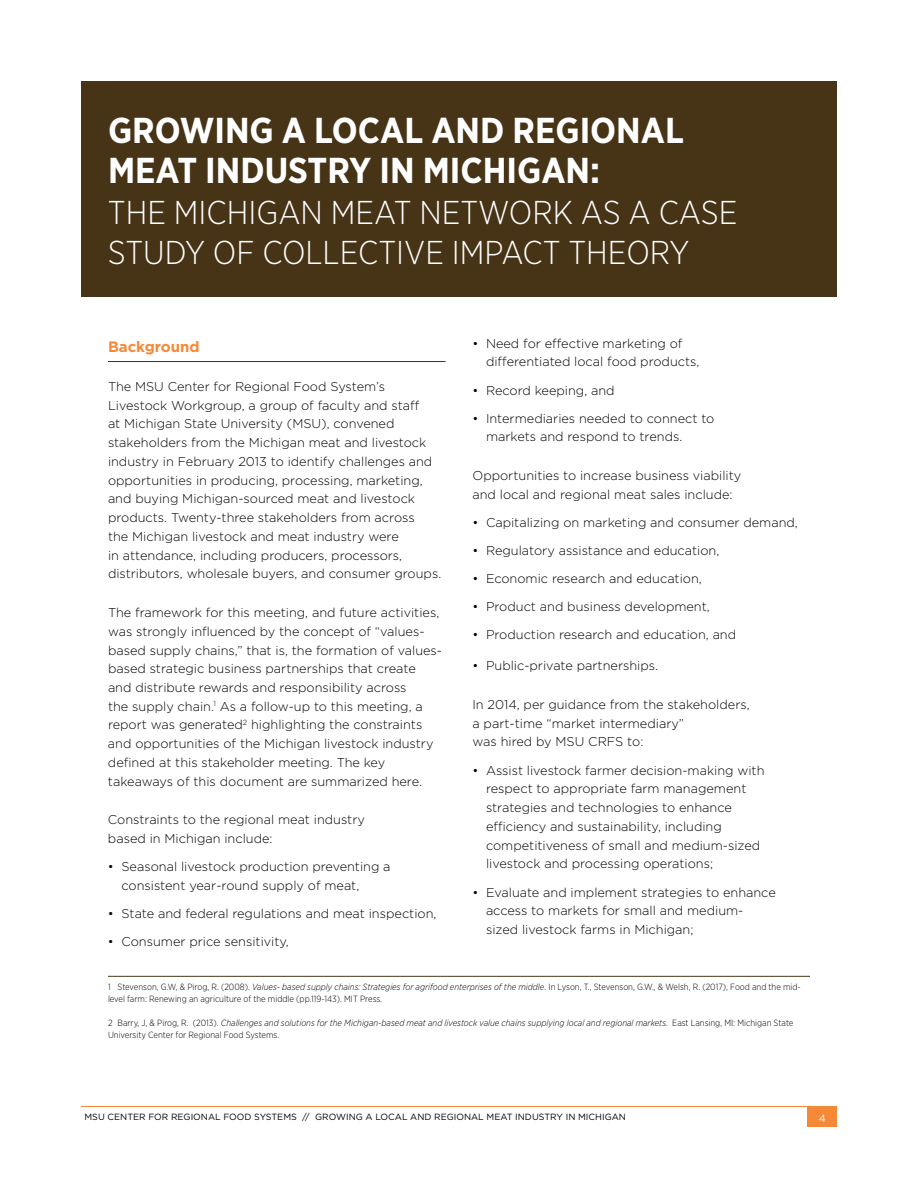
<style>
.page{position:relative;width:918px;height:1188px;background:#fff}
.page>*{position:absolute;margin:0;border:0;box-sizing:border-box;transform-origin:0 0}
.t1{font:700 36px/40.5px "Gotham Narrow";color:#fff}
.t2{font:300 33px/40.5px "Gotham Narrow";color:#fff}
.t3{font:700 15px "Gotham";color:#f68938}
.t4{font:300 12.75px/18.8px "Gotham";color:#000}
.t5{font:10.5px "Gotham";color:#fff}
.t6{font:300 9px/12px "Gotham Narrow";color:#000}
.t7{font:italic 300 9px/12px "Gotham Narrow";color:#000}
.t8{font:9px "Gotham";color:#000}
.s1{font-style:italic}
.s2{font-style:normal}
</style>
<div class="page">
<hr style="left:108px;top:361px;width:338px;height:1px;background:#473316">
<hr style="left:108px;top:976px;width:702px;height:1px;background:#473316">
<div style="left:81px;top:81px;width:756px;height:216px;background:#473316"></div>
<hr style="left:81px;top:1106px;width:756px;height:1px;background:#f68938">
<div style="left:807px;top:1107px;width:30px;height:20px;background:#f68938"></div>
<h1 class="t1" style="left:108px;top:109px;width:578px">GROWING A LOCAL AND REGIONAL<br>MEAT INDUSTRY IN MICHIGAN:</h1>
<h2 class="t2" style="left:108px;top:191px;width:631px">THE MICHIGAN MEAT NETWORK AS A CASE<br>STUDY OF COLLECTIVE IMPACT THEORY</h2>
<h2 class="t3" style="left:108px;top:337px;width:93px">Background</h2>
<p class="t4" style="left:108px;top:377px;width:335px">The MSU Center for Regional Food System’s Livestock Workgroup, a group of faculty and staff<br>at Michigan State University (MSU), convened stakeholders from the Michigan meat and livestock industry in February 2013 to identify challenges and opportunities in producing, processing, marketing, and buying Michigan-sourced meat and livestock products. Twenty-three stakeholders from across<br>the Michigan livestock and meat industry were<br>in attendance, including producers, processors, distributors, wholesale buyers, and consumer groups.</p>
<p class="t4" style="left:108px;top:603px;width:336px">The framework for this meeting, and future activities, was strongly influenced by the concept of “values&shy;based supply chains,” that is, the formation of values&shy;based strategic business partnerships that create and distribute rewards and responsibility across<br>the supply chain.<sup>1</sup> As a follow-up to this meeting, a report was generated<sup>2</sup> highlighting the constraints and opportunities of the Michigan livestock industry defined at this stakeholder meeting. The key takeaways of this document are summarized here.</p>
<p class="t4" style="left:108px;top:810px;width:258px">Constraints to the regional meat industry based in Michigan include:</p>
<p class="t4" style="left:122px;top:857px;width:271px;text-indent:-14px">• Seasonal livestock production preventing a consistent year-round supply of meat,</p>
<p class="t4" style="left:108px;top:904px;width:330px">• State and federal regulations and meat inspection,</p>
<p class="t4" style="left:108px;top:932px;width:182px">• Consumer price sensitivity,</p>
<p class="t4" style="left:486px;top:333px;width:215px;text-indent:-14px">• Need for effective marketing of differentiated local food products,</p>
<p class="t4" style="left:472px;top:380px;width:144px">• Record keeping, and</p>
<p class="t4" style="left:486px;top:408px;width:230px;text-indent:-14px">• Intermediaries needed to connect to markets and respond to trends.</p>
<p class="t4" style="left:472px;top:466px;width:270px">Opportunities to increase business viability and local and regional meat sales include:</p>
<p class="t4" style="left:472px;top:513px;width:327px">• Capitalizing on marketing and consumer demand,</p>
<p class="t4" style="left:472px;top:541px;width:248px">• Regulatory assistance and education,</p>
<p class="t4" style="left:472px;top:569px;width:231px">• Economic research and education,</p>
<p class="t4" style="left:472px;top:597px;width:239px">• Product and business development,</p>
<p class="t4" style="left:472px;top:625px;width:265px">• Production research and education, and</p>
<p class="t4" style="left:472px;top:656px;width:187px">• Public-private partnerships.</p>
<p class="t4" style="left:472px;top:695px;width:279px">In 2014, per guidance from the stakeholders, a part-time “market intermediary”<br>was hired by MSU CRFS to:</p>
<p class="t4" style="left:486px;top:760px;width:280px;text-indent:-14px">• Assist livestock farmer decision-making with respect to appropriate farm management strategies and technologies to enhance efficiency and sustainability, including competitiveness of small and medium-sized livestock and processing operations;</p>
<p class="t4" style="left:486px;top:882px;width:291px;text-indent:-14px">• Evaluate and implement strategies to enhance access to markets for small and medium&shy;sized livestock farms in Michigan;</p>
<p class="t6" style="left:108px;top:981px;width:694px">1 Stevenson, G.W, &amp; Pirog, R. (2008). <span class="s1">Values- based supply chains: Strategies for agrifood enterprises of the middle</span>. In Lyson, T., Stevenson, G.W., &amp; Welsh, R. (2017), Food and the mid&shy;level farm: Renewing an agriculture of the middle (pp.119-143). MIT Press.</p>
<p class="t7" style="left:108px;top:1017px;width:687px"><span class="s2">2 Barry, J, &amp; Pirog, R. (2013).</span> Challenges and solutions for the Michigan-based meat and livestock value chains supplying local and regional markets<span class="s2">. East Lansing, MI: Michigan State<br>University Center for Regional Food Systems.</span></p>
<p class="t8" style="left:85px;top:1111px;width:543px">MSU CENTER FOR REGIONAL FOOD SYSTEMS // GROWING A LOCAL AND REGIONAL MEAT INDUSTRY IN MICHIGAN</p>
<p class="t5" style="left:819px;top:1111px;width:9px">4</p>
</div>
